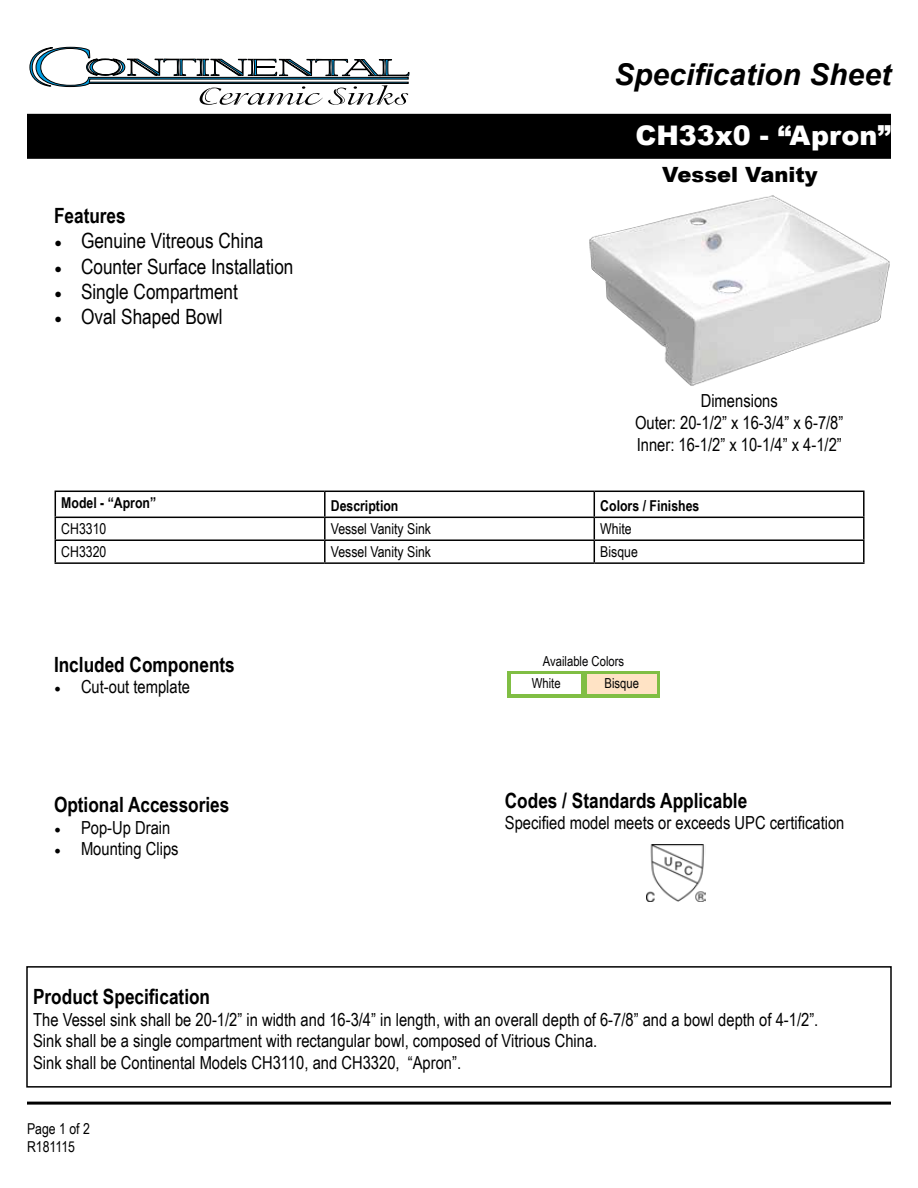
<style>
.page{position:relative;width:918px;height:1188px;background:#fff}
.page>*{position:absolute;margin:0;border:0;box-sizing:border-box;transform-origin:0 0}
.t1{font:italic 700 30px "Arial";color:#000}
.t2{font:900 27px "Arial";color:#fff}
.t3{font:700 21px "Arial Narrow";color:#000}
.t4{font:21px "Arial Narrow";color:#000}
.t5{font:900 21px "Arial";color:#000}
.t6{font:18px/21.6px "Arial Narrow";color:#000;text-align:center}
.t7{font:15px/18px "Arial Narrow";color:#000}
.t8{font:700 15px "Arial Narrow";color:#000}
.t9{font:13.8px/21.6px "Arial Narrow";color:#030304}
.s1{font-family:"Minion Pro"}
</style>
<div class="page">
<div style="left:27px;top:114px;width:864px;height:45px;background:#000"></div>
<div style="left:26px;top:966px;width:866px;height:122px;border:2px solid #000"></div>
<hr style="left:27px;top:1102px;width:864px;height:3px;background:#000">
<hr style="left:55px;top:491px;width:270px;height:1px;background:#000">
<hr style="left:325px;top:491px;width:269px;height:1px;background:#000">
<hr style="left:324px;top:492px;width:2px;height:25px;background:#000">
<hr style="left:594px;top:491px;width:271px;height:1px;background:#000">
<hr style="left:863px;top:492px;width:2px;height:25px;background:#000">
<hr style="left:55px;top:517px;width:270px;height:1px;background:#000">
<hr style="left:325px;top:517px;width:269px;height:1px;background:#000">
<hr style="left:324px;top:518px;width:2px;height:21px;background:#000">
<hr style="left:594px;top:517px;width:271px;height:1px;background:#000">
<hr style="left:863px;top:518px;width:2px;height:21px;background:#000">
<hr style="left:55px;top:539px;width:270px;height:2px;background:#000">
<svg style="left:55px;top:492px;width:1px;height:70px"></svg>
<hr style="left:325px;top:539px;width:269px;height:2px;background:#000">
<hr style="left:324px;top:541px;width:2px;height:21px;background:#000">
<hr style="left:594px;top:539px;width:271px;height:2px;background:#000">
<svg style="left:594px;top:492px;width:1px;height:70px"></svg>
<hr style="left:863px;top:541px;width:2px;height:21px;background:#000">
<hr style="left:55px;top:562px;width:270px;height:2px;background:#000">
<hr style="left:325px;top:562px;width:269px;height:2px;background:#000">
<hr style="left:594px;top:562px;width:271px;height:2px;background:#000">
<svg style="left:29px;top:47px;width:381px;height:58px"></svg>
<img style="left:589px;top:195px;width:301px;height:191px">
<div style="left:507px;top:671px;width:153px;height:26px;background:#80be44"></div>
<div style="left:511px;top:674px;width:70px;height:20px;background:#fff"></div>
<div style="left:587px;top:674px;width:70px;height:20px;background:#ffe3c5"></div>
<img style="left:646px;top:844px;width:60px;height:58px">
<h1 class="t1" style="left:614px;top:55px;width:278px">Specification Sheet</h1>
<p class="t3" style="left:54px;top:200px;width:73px">Features</p>
<p class="t4" style="left:54px;top:226px;width:211px"><span class="s1">•</span> Genuine Vitreous China</p>
<p class="t4" style="left:54px;top:251px;width:241px"><span class="s1">•</span> Counter Surface Installation</p>
<p class="t4" style="left:54px;top:276px;width:185px"><span class="s1">•</span> Single Compartment</p>
<p class="t4" style="left:54px;top:301px;width:170px"><span class="s1">•</span> Oval Shaped Bowl</p>
<h2 class="t2" style="left:635px;top:116px;width:257px">CH33x0 - “Apron”</h2>
<p class="t5" style="left:662px;top:159px;width:157px">Vessel Vanity</p>
<p class="t6" style="left:635px;top:390px;width:210px">Dimensions<br>Outer: 20-1/2” x 16-3/4” x 6-7/8”<br>Inner: 16-1/2” x 10-1/4” x 4-1/2”</p>
<p class="t8" style="left:61px;top:492px;width:96px">Model - “Apron”</p>
<p class="t8" style="left:331px;top:495px;width:69px">Description</p>
<p class="t8" style="left:600px;top:495px;width:101px">Colors / Finishes</p>
<p class="t7" style="left:61px;top:519px;width:47px">CH3310</p>
<p class="t7" style="left:331px;top:519px;width:102px">Vessel Vanity Sink</p>
<p class="t7" style="left:600px;top:519px;width:33px">White</p>
<p class="t7" style="left:61px;top:542px;width:47px">CH3320</p>
<p class="t7" style="left:331px;top:542px;width:102px">Vessel Vanity Sink</p>
<p class="t7" style="left:600px;top:542px;width:39px">Bisque</p>
<p class="t3" style="left:54px;top:648px;width:182px">Included Components</p>
<p class="t6" style="left:54px;top:676px;width:138px"><span class="s1">•</span> Cut-out template</p>
<p class="t3" style="left:54px;top:789px;width:177px">Optional Accessories</p>
<p class="t6" style="left:54px;top:816px;width:118px"><span class="s1">•</span> Pop-Up Drain</p>
<p class="t6" style="left:54px;top:838px;width:126px"><span class="s1">•</span> Mounting Clips</p>
<p class="t9" style="left:532px;top:650px;width:94px;text-indent:11px">Available Colors<br>White</p>
<p class="t9" style="left:605px;top:672px;width:36px">Bisque</p>
<p class="t3" style="left:505px;top:784px;width:244px">Codes / Standards Applicable</p>
<p class="t6" style="left:505px;top:812px;width:341px">Specified model meets or exceeds UPC certification</p>
<p class="t3" style="left:33px;top:981px;width:179px">Product Specification</p>
<p class="t6" style="left:33px;top:1008px;width:787px;text-align:left">The Vessel sink shall be 20-1/2” in width and 16-3/4” in length, with an overall depth of 6-7/8” and a bowl depth of 4-1/2”.<br>Sink shall be a single compartment with rectangular bowl, composed of Vitrious China.<br>Sink shall be Continental Models CH3110, and CH3320, “Apron”.</p>
<p class="t7" style="left:27px;top:1119px;width:64px">Page 1 of 2<br>R181115</p>
</div>
